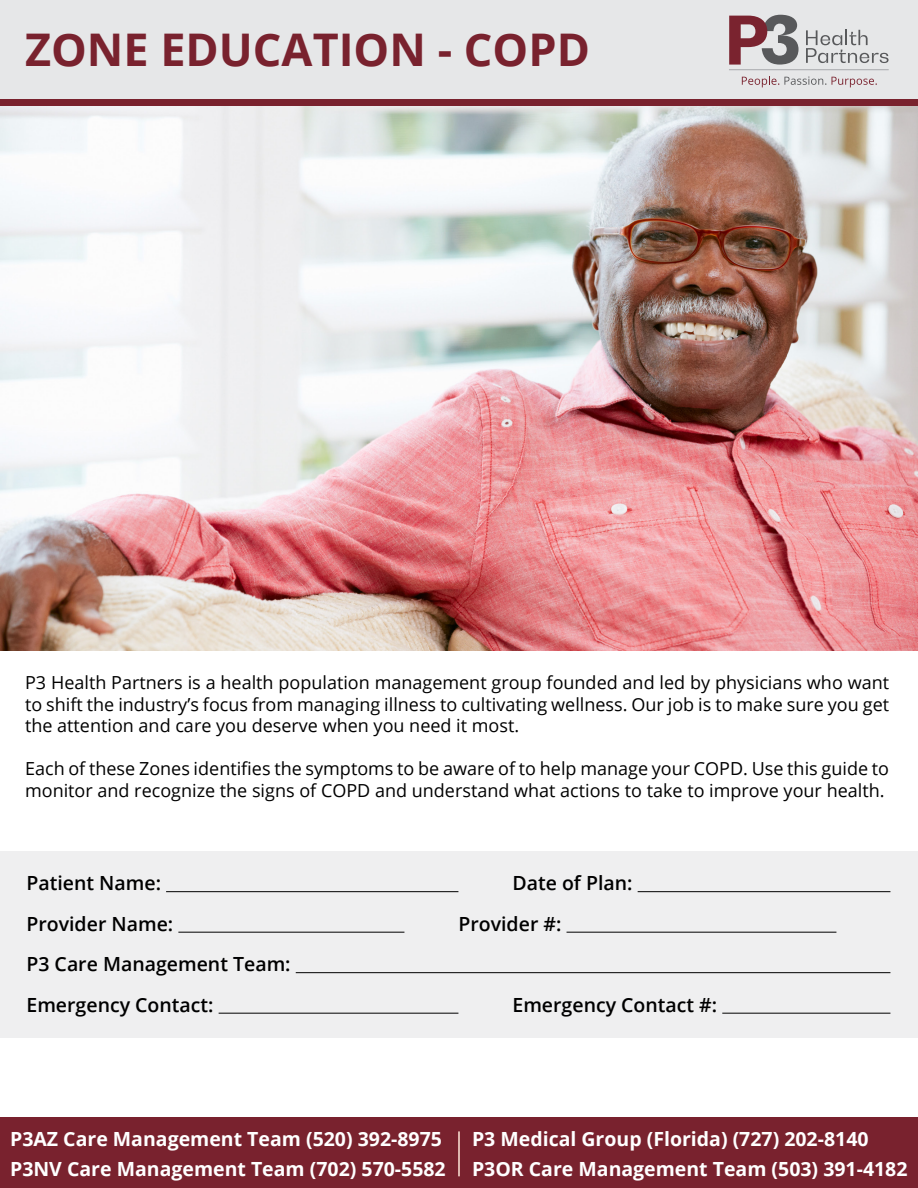
<style>
.page{position:relative;width:918px;height:1188px;background:#fff}
.page>*{position:absolute;margin:0;border:0;box-sizing:border-box;transform-origin:0 0}
.t1{font:700 45px "Open Sans";color:#79222e}
.t2{font:700 19.5px/30px "Open Sans";color:#fff}
.t3{font:600 19.5px/40.5px "Open Sans";color:#000}
.t4{font:18px/21.6px "Open Sans";color:#000;text-align:justify}
</style>
<div class="page">
<div style="left:0;top:0;width:918px;height:100px;background:#e6e7e8"></div>
<div style="left:0;top:100px;width:918px;height:7px;background:#79222e"></div>
<div style="left:0;top:851px;width:918px;height:187px;background:#efeff0"></div>
<hr style="left:166px;top:891px;width:292px;height:1px;background:#000">
<hr style="left:638px;top:891px;width:252px;height:1px;background:#000">
<hr style="left:178px;top:932px;width:226px;height:1px;background:#000">
<hr style="left:567px;top:932px;width:269px;height:1px;background:#000">
<hr style="left:296px;top:972px;width:594px;height:1px;background:#000">
<hr style="left:219px;top:1013px;width:239px;height:1px;background:#000">
<hr style="left:722px;top:1013px;width:168px;height:1px;background:#000">
<img style="left:0;top:107px;width:918px;height:543px">
<hr style="left:729px;top:69px;width:160px;height:1px;background:#a7a9ac">
<svg style="left:742px;top:76px;width:84px;height:11px"></svg>
<svg style="left:832px;top:77px;width:45px;height:10px"></svg>
<svg style="left:806px;top:30px;width:83px;height:33px"></svg>
<svg style="left:729px;top:15px;width:70px;height:50px"></svg>
<div style="left:0;top:1118px;width:918px;height:70px;background:#79222e"></div>
<hr style="left:458px;top:1131px;width:2px;height:45px;background:#fee7d9">
<h1 class="t1" style="left:25px;top:18px;width:566px">ZONE EDUCATION - COPD</h1>
<p class="t4" style="left:25px;top:671px;width:866px">P3 Health Partners is a health population management group founded and led by physicians who want to shift the industry’s focus from managing illness to cultivating wellness. Our job is to make sure you get the attention and care you deserve when you need it most.</p>
<p class="t4" style="left:25px;top:758px;width:866px">Each of these Zones identifies the symptoms to be aware of to help manage your COPD. Use this guide to monitor and recognize the signs of COPD and understand what actions to take to improve your health.</p>
<p class="t3" style="left:26px;top:862px;width:136px">Patient Name:</p>
<p class="t3" style="left:512px;top:862px;width:122px">Date of Plan:</p>
<p class="t3" style="left:26px;top:903px;width:148px">Provider Name:</p>
<p class="t3" style="left:458px;top:903px;width:104px">Provider #:</p>
<p class="t3" style="left:26px;top:943px;width:266px">P3 Care Management Team:<br>Emergency Contact:</p>
<p class="t3" style="left:512px;top:984px;width:206px">Emergency Contact #:</p>
<p class="t2" style="left:10px;top:1124px;width:437px">P3AZ Care Management Team (520) 392-8975<br>P3NV Care Management Team (702) 570-5582</p>
<p class="t2" style="left:472px;top:1124px;width:437px">P3 Medical Group (Florida) (727) 202-8140<br>P3OR Care Management Team (503) 391-4182</p>
</div>
